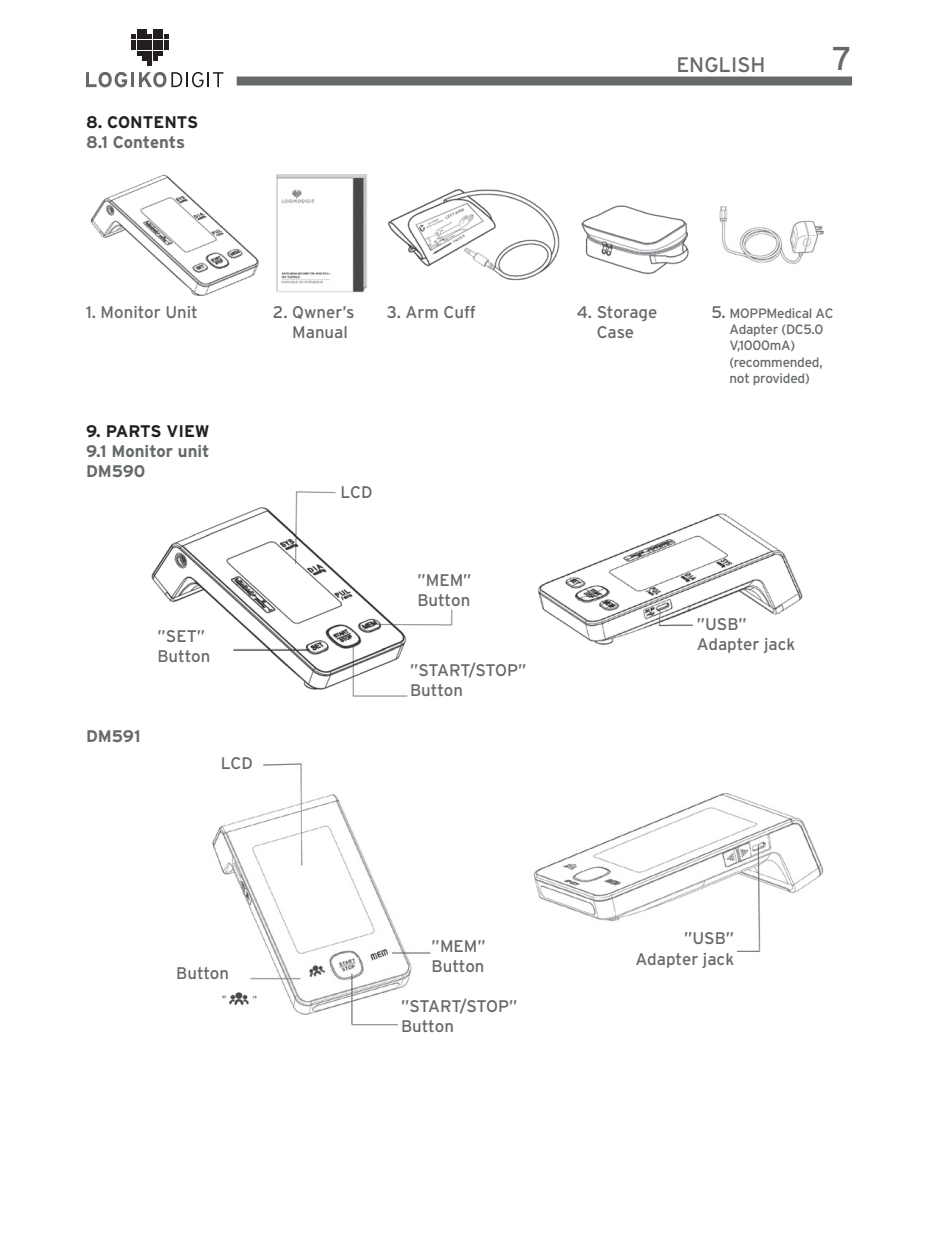
<style>
.page{position:relative;width:938px;height:1238px;background:#fff}
.page>*{position:absolute;margin:0;border:0;box-sizing:border-box;transform-origin:0 0}
.t1{font:33px "Interstate";color:#65696a}
.t2{font:21px "Interstate";color:#65696a}
.t3{font:16.8px/20.1px "Interstate";color:#65696a}
.t4{font:700 16.8px/20.1px "Interstate";color:#65696a}
.t5{font:700 16.8px "Interstate";color:#231f20}
.t6{font:16.8px/20.1px "Interstate";letter-spacing:-.02em;color:#65696a}
.t7{font:13.5px/16.2px "Interstate";letter-spacing:-.02em;color:#65696a}
.s1{font-size:16.8px}
</style>
<div class="page">
<div style="left:236px;top:76px;width:615px;height:9px;background:#65696a"></div>
<svg style="left:131px;top:29px;width:37px;height:37px"></svg>
<svg style="left:86px;top:72px;width:41px;height:15px"></svg>
<hr style="left:131px;top:72px;width:3px;height:15px;background:#65696a">
<svg style="left:139px;top:72px;width:84px;height:15px"></svg>
<img style="left:90px;top:174px;width:169px;height:122px">
<img style="left:276px;top:174px;width:92px;height:119px">
<img style="left:388px;top:189px;width:172px;height:92px">
<img style="left:581px;top:205px;width:108px;height:70px">
<img style="left:719px;top:206px;width:106px;height:58px">
<img style="left:151px;top:491px;width:302px;height:206px">
<img style="left:537px;top:513px;width:266px;height:132px">
<img style="left:212px;top:763px;width:219px;height:263px">
<img style="left:533px;top:793px;width:291px;height:159px">
<p class="t5" style="left:86px;top:112px;width:114px">8. CONTENTS</p>
<p class="t4" style="left:86px;top:132px;width:101px">8.1 Contents</p>
<p class="t2" style="left:676px;top:52px;width:91px">ENGLISH</p>
<h1 class="t1" style="left:832px;top:40px;width:21px">7</h1>
<p class="t3" style="left:86px;top:302px;width:113px">1. Monitor Unit</p>
<p class="t3" style="left:272px;top:302px;width:83px">2. Qwner’s</p>
<p class="t3" style="left:386px;top:302px;width:91px">3. Arm Cuff</p>
<p class="t3" style="left:292px;top:322px;width:57px">Manual</p>
<p class="t5" style="left:86px;top:421px;width:125px">9. PARTS VIEW</p>
<p class="t4" style="left:86px;top:441px;width:125px">9.1 Monitor unit<br>DM590</p>
<p class="t3" style="left:157px;top:625px;width:54px">”SET”<br>Button</p>
<p class="t4" style="left:86px;top:725px;width:56px">DM591</p>
<p class="t3" style="left:221px;top:753px;width:33px">LCD</p>
<p class="t3" style="left:340px;top:482px;width:33px">LCD</p>
<p class="t3" style="left:417px;top:569px;width:56px">”MEM”<br>Button</p>
<p class="t3" style="left:410px;top:659px;width:118px">”START/STOP”<br>Button</p>
<p class="t3" style="left:576px;top:302px;width:82px;text-align:center">4. Storage<br>Case</p>
<p class="t7" style="left:729px;top:305px;width:105px;text-indent:-18px"><span class="s1">5.</span> MOPPMedical AC<br>Adapter (DC5.0<br>V,1000mA) (recommended, not provided)</p>
<p class="t3" style="left:696px;top:614px;width:100px">”USB”<br>Adapter jack</p>
<p class="t3" style="left:176px;top:962px;width:54px">Button</p>
<p class="t3" style="left:431px;top:935px;width:56px">”MEM”<br>Button</p>
<p class="t6" style="left:401px;top:995px;width:118px">”START/STOP”<br>Button</p>
<p class="t3" style="left:635px;top:928px;width:100px;text-align:right">”USB”<br>Adapter jack</p>
</div>
